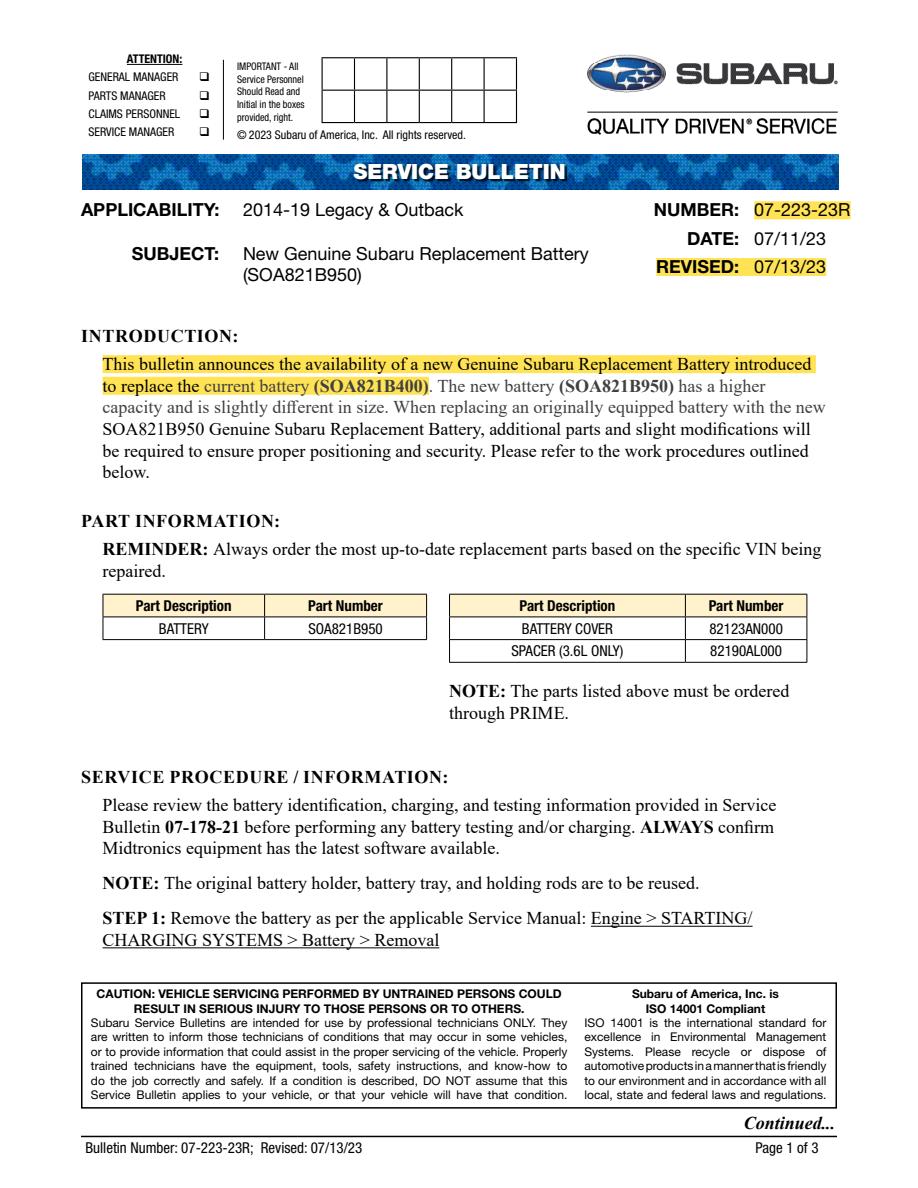
<style>
.page{position:relative;width:918px;height:1188px;background:#fff}
.page>*{position:absolute;margin:0;border:0;box-sizing:border-box;transform-origin:0 0}
.t1{font:900 21px "Helvetica Neue LT Std";color:#fff}
.t2{font:18px/21.6px "Times New Roman";color:#000}
.t3{font:18px/21.6px "Times New Roman";color:#404040}
.t4{font:18px/21.6px "Helvetica Neue LT Std";color:#000}
.t5{font:700 18px "Times New Roman";letter-spacing:.035em;color:#000}
.t6{font:700 18px "Helvetica Neue LT Std";color:#000}
.t7{font:italic 700 18px "Times New Roman";color:#000}
.t8{font:condensed 15px "Helvetica Neue LT Std";color:#000}
.t9{font:700 condensed 15px "Helvetica Neue LT Std";color:#000}
.t10{font:12px/14.4px "Helvetica Neue LT Std";color:#000;text-align:justify}
.t11{font:700 12px/14.4px "Helvetica Neue LT Std";color:#000;text-align:center}
.t12{font:condensed 12px "Helvetica Neue LT Std";color:#000}
.t13{font:700 condensed 12px "Helvetica Neue LT Std";color:#000}
.t14{font:condensed 10.5px/12.6px "Helvetica Neue LT Std";color:#000;scale:.96 1}
.s1{font-weight:700}
.s2{font-weight:400}
.s3{color:#000}
</style>
<div class="page">
<hr style="left:81px;top:1136px;width:756px;height:1px;background:#000">
<img style="left:82px;top:155px;width:757px;height:34px">
<div style="left:355px;top:165px;width:211px;height:17px;background:#000;opacity:.75"></div>
<div style="left:81px;top:982px;width:756px;height:127px;border:2px solid #000"></div>
<div style="left:754px;top:201px;width:97px;height:18px;background:#ffe355"></div>
<div style="left:656px;top:258px;width:170px;height:18px;background:#ffe355"></div>
<div style="left:103px;top:355px;width:713px;height:18px;background:#ffe355"></div>
<div style="left:103px;top:377px;width:326px;height:18px;background:#ffe355"></div>
<hr style="left:591px;top:926px;width:162px;height:1px;background:#000">
<hr style="left:103px;top:947px;width:336px;height:1px;background:#000">
<hr style="left:449px;top:662px;width:236px;height:1px;background:#000">
<hr style="left:685px;top:662px;width:122px;height:1px;background:#000">
<svg style="left:449px;top:594px;width:359px;height:68px"></svg>
<hr style="left:103px;top:639px;width:162px;height:1px;background:#000">
<hr style="left:265px;top:639px;width:162px;height:1px;background:#000">
<svg style="left:103px;top:594px;width:324px;height:45px"></svg>
<hr style="left:127px;top:64px;width:55px;height:1px;background:#000">
<hr style="left:322px;top:57px;width:33px;height:1px;background:#000">
<hr style="left:322px;top:58px;width:1px;height:32px;background:#000">
<hr style="left:355px;top:57px;width:32px;height:1px;background:#000">
<hr style="left:354px;top:58px;width:1px;height:32px;background:#000">
<hr style="left:387px;top:57px;width:32px;height:1px;background:#000">
<hr style="left:386px;top:58px;width:1px;height:32px;background:#000">
<hr style="left:419px;top:57px;width:33px;height:1px;background:#000">
<hr style="left:419px;top:58px;width:1px;height:32px;background:#000">
<hr style="left:452px;top:57px;width:32px;height:1px;background:#000">
<hr style="left:451px;top:58px;width:1px;height:32px;background:#000">
<hr style="left:484px;top:57px;width:33px;height:1px;background:#000">
<hr style="left:484px;top:58px;width:1px;height:32px;background:#000">
<hr style="left:516px;top:58px;width:1px;height:32px;background:#000">
<hr style="left:322px;top:90px;width:33px;height:1px;background:#000">
<hr style="left:322px;top:91px;width:1px;height:31px;background:#000">
<hr style="left:355px;top:90px;width:32px;height:1px;background:#000">
<hr style="left:354px;top:91px;width:1px;height:31px;background:#000">
<hr style="left:387px;top:90px;width:32px;height:1px;background:#000">
<hr style="left:386px;top:91px;width:1px;height:31px;background:#000">
<hr style="left:419px;top:90px;width:33px;height:1px;background:#000">
<hr style="left:419px;top:91px;width:1px;height:31px;background:#000">
<hr style="left:452px;top:90px;width:32px;height:1px;background:#000">
<hr style="left:451px;top:91px;width:1px;height:31px;background:#000">
<hr style="left:484px;top:90px;width:33px;height:1px;background:#000">
<hr style="left:484px;top:91px;width:1px;height:31px;background:#000">
<hr style="left:516px;top:91px;width:1px;height:31px;background:#000">
<hr style="left:322px;top:122px;width:33px;height:1px;background:#000">
<hr style="left:355px;top:122px;width:32px;height:1px;background:#000">
<hr style="left:387px;top:122px;width:32px;height:1px;background:#000">
<hr style="left:419px;top:122px;width:33px;height:1px;background:#000">
<hr style="left:452px;top:122px;width:32px;height:1px;background:#000">
<hr style="left:484px;top:122px;width:33px;height:1px;background:#000">
<hr style="left:223px;top:60px;width:1px;height:80px;background:#000">
<img style="left:587px;top:54px;width:251px;height:81px">
<p class="t13" style="left:127px;top:52px;width:57px">ATTENTION:</p>
<p class="t12" style="left:89px;top:70px;width:92px">GENERAL MANAGER</p>
<p class="t12" style="left:89px;top:88px;width:79px">PARTS MANAGER</p>
<p class="t12" style="left:89px;top:106px;width:93px">CLAIMS PERSONNEL</p>
<p class="t12" style="left:89px;top:125px;width:87px">SERVICE MANAGER</p>
<p class="t14" style="left:237px;top:60px;width:72px">IMPORTANT - All<br>Service Personnel<br>Should Read and<br>Initial in the boxes provided, right.</p>
<p class="t12" style="left:237px;top:128px;width:230px">© 2023 Subaru of America, Inc. All rights reserved.</p>
<p class="t1" style="left:353px;top:159px;width:214px">SERVICE BULLETIN</p>
<p class="t6" style="left:81px;top:199px;width:140px">APPLICABILITY:</p>
<p class="t4" style="left:243px;top:199px;width:222px">2014-19 Legacy &amp; Outback</p>
<p class="t6" style="left:132px;top:242px;width:89px">SUBJECT:</p>
<p class="t4" style="left:243px;top:242px;width:347px">New Genuine Subaru Replacement Battery (SOA821B950)</p>
<p class="t4" style="left:654px;top:199px;width:198px"><span class="s1">NUMBER:</span> 07-223-23R</p>
<p class="t4" style="left:687px;top:227px;width:141px"><span class="s1">DATE:</span> 07/11/23</p>
<p class="t6" style="left:656px;top:256px;width:172px">REVISED: <span class="s2">07/13/23</span></p>
<p class="t5" style="left:81px;top:323px;width:159px">INTRODUCTION:</p>
<p class="t3" style="left:103px;top:353px;width:725px"><span class="s3">This bulletin announces the availability of a new Genuine Subaru Replacement Battery introduced to replace the</span> current battery <span class="s1">(SOA821B400)</span>. The new battery <span class="s1">(SOA821B950)</span> has a higher capacity and is slightly different in size. When replacing an originally equipped battery with the new</p>
<p class="t2" style="left:103px;top:418px;width:710px;text-align:justify">SOA821B950 Genuine Subaru Replacement Battery, additional parts and slight modifications will be required to ensure proper positioning and security. Please refer to the work procedures outlined below.</p>
<p class="t2" style="left:103px;top:506px;width:720px;line-height:28.3px;text-indent:-21px"><span class="s1">PART INFORMATION:<br>REMINDER:</span> Always order the most up-to-date replacement parts based on the specific VIN being</p>
<p class="t2" style="left:103px;top:559px;width:65px">repaired.</p>
<p class="t9" style="left:520px;top:597px;width:97px">Part Description</p>
<p class="t9" style="left:709px;top:597px;width:76px">Part Number</p>
<p class="t8" style="left:522px;top:619px;width:93px">BATTERY COVER</p>
<p class="t8" style="left:709px;top:619px;width:75px">82123AN000</p>
<p class="t8" style="left:511px;top:642px;width:114px">SPACER (3.6L ONLY)</p>
<p class="t8" style="left:710px;top:642px;width:73px">82190AL000</p>
<p class="t9" style="left:136px;top:597px;width:97px">Part Description</p>
<p class="t9" style="left:308px;top:597px;width:76px">Part Number</p>
<p class="t8" style="left:159px;top:619px;width:51px">BATTERY</p>
<p class="t8" style="left:308px;top:619px;width:76px">SOA821B950</p>
<p class="t2" style="left:449px;top:680px;width:342px"><span class="s1">NOTE:</span> The parts listed above must be ordered through PRIME.</p>
<p class="t5" style="left:81px;top:764px;width:369px">SERVICE PROCEDURE / INFORMATION:</p>
<p class="t2" style="left:103px;top:794px;width:676px">Please review the battery identification, charging, and testing information provided in Service<br>Bulletin <span class="s1">07-178-21</span> before performing any battery testing and/or charging. <span class="s1">ALWAYS</span> confirm<br>Midtronics equipment has the latest software available.</p>
<p class="t2" style="left:103px;top:865px;width:651px;line-height:35.1px"><span class="s1">NOTE:</span> The original battery holder, battery tray, and holding rods are to be reused.<br><span class="s1">STEP 1:</span> Remove the battery as per the applicable Service Manual: Engine &gt; STARTING/</p>
<p class="t2" style="left:103px;top:929px;width:338px">CHARGING SYSTEMS &gt; Battery &gt; Removal</p>
<p class="t11" style="left:97px;top:986px;width:467px">CAUTION: VEHICLE SERVICING PERFORMED BY UNTRAINED PERSONS COULD<br>RESULT IN SERIOUS INJURY TO THOSE PERSONS OR TO OTHERS.</p>
<p class="t10" style="left:91px;top:1015px;width:478px">Subaru Service Bulletins are intended for use by professional technicians ONLY. They are written to inform those technicians of conditions that may occur in some vehicles, or to provide information that could assist in the proper servicing of the vehicle. Properly trained technicians have the equipment, tools, safety instructions, and know-how to do the job correctly and safely. If a condition is described, DO NOT assume that this Service Bulletin applies to your vehicle, or that your vehicle will have that condition.</p>
<p class="t11" style="left:632px;top:986px;width:148px">Subaru of America, Inc. is<br>ISO 14001 Compliant</p>
<p class="t10" style="left:585px;top:1015px;width:243px">ISO 14001 is the international standard for excellence in Environmental Management Systems. Please recycle or dispose of automotive products in a manner that is friendly to our environment and in accordance with all local, state and federal laws and regulations.</p>
<p class="t7" style="left:744px;top:1111px;width:93px">Continued...</p>
<p class="t8" style="left:86px;top:1138px;width:278px">Bulletin Number: 07-223-23R; Revised: 07/13/23</p>
<p class="t8" style="left:756px;top:1138px;width:65px">Page 1 of 3</p>
</div>
